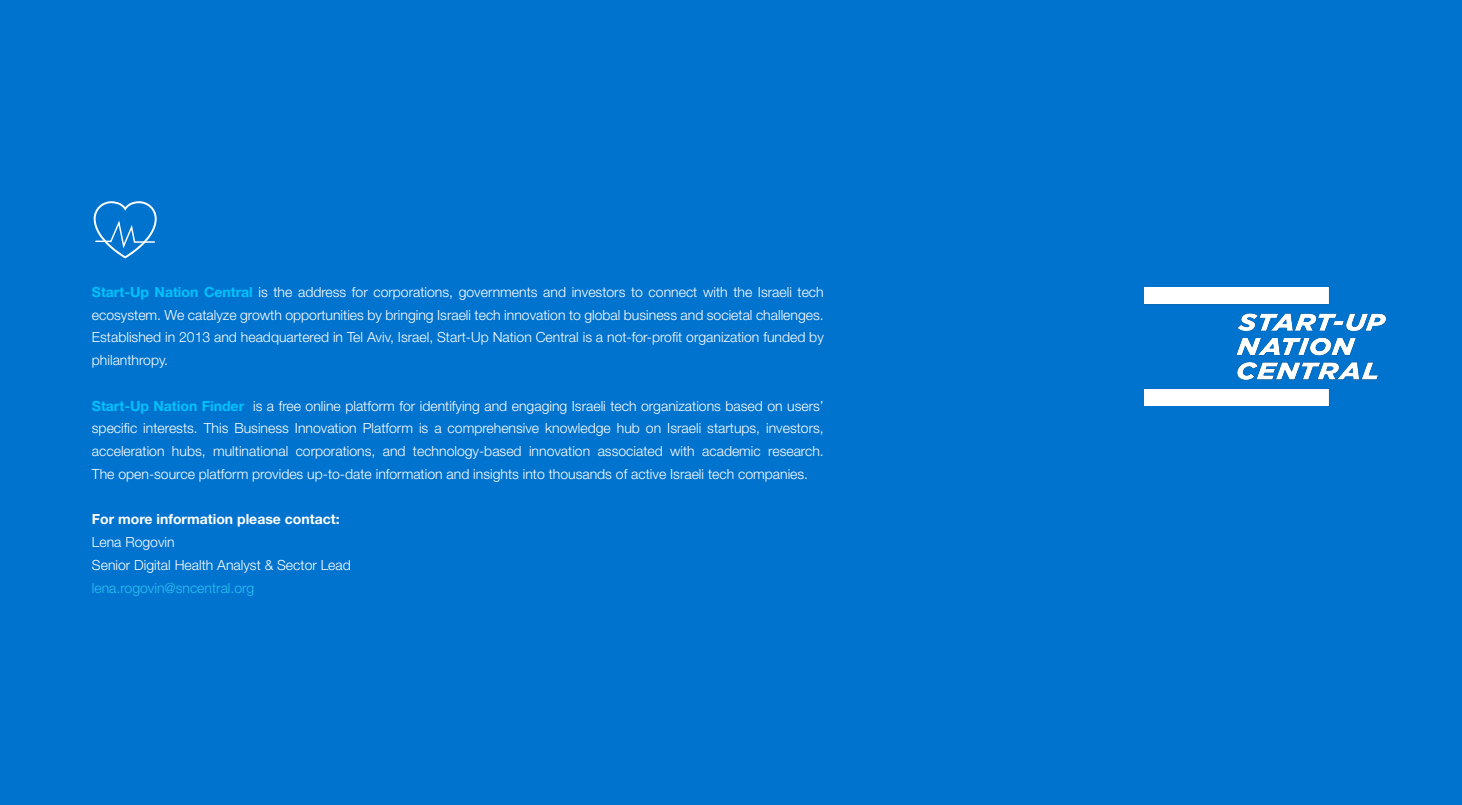
<style>
.page{position:relative;width:1462px;height:805px;background:#fff}
.page>*{position:absolute;margin:0;border:0;box-sizing:border-box;transform-origin:0 0}
.t1{font:300 14px/22.8px "Helvetica Neue LT Std";color:#fff}
.t2{font:700 14px "Helvetica Neue LT Std";color:#fff}
.t3{font:300 14px "Helvetica Neue LT Std";color:#2bc0f1}
.t4{font:700 14px "Helvetica Neue LT Std";color:#00c3fb}
.s1{font-weight:700;color:#00c3fb}
</style>
<div class="page">
<div style="left:0;top:0;width:1461px;height:805px;background:#0073cf"></div>
<img style="left:1144px;top:287px;width:241px;height:119px">
<svg style="left:94px;top:201px;width:63px;height:57px;background:#2587d5"></svg>
<p class="t1" style="left:92px;top:280px;width:733px"><span class="s1">Start-Up Nation Central</span> is the address for corporations, governments and investors to connect with the Israeli tech ecosystem. We catalyze growth opportunities by bringing Israeli tech innovation to global business and societal challenges.</p>
<p class="t1" style="left:92px;top:326px;width:733px">Established in 2013 and headquartered in Tel Aviv, Israel, Start-Up Nation Central is a not-for-profit organization funded by philanthropy.</p>
<p class="t1" style="left:253px;top:394px;width:572px">is a free online platform for identifying and engaging Israeli tech organizations based on users‘</p>
<p class="t4" style="left:92px;top:397px;width:154px">Start-Up Nation Finder</p>
<p class="t1" style="left:92px;top:417px;width:733px">specific interests. This Business Innovation Platform is a comprehensive knowledge hub on Israeli startups, investors,</p>
<p class="t1" style="left:768px;top:440px;width:57px">research.</p>
<p class="t1" style="left:92px;top:440px;width:717px">acceleration<br>The open-source platform provides up-to-date information and insights into thousands of active Israeli tech companies.</p>
<p class="t2" style="left:92px;top:511px;width:249px">For more information please contact:</p>
<p class="t1" style="left:92px;top:531px;width:84px">Lena Rogovin</p>
<p class="t1" style="left:92px;top:553px;width:260px">Senior Digital Health Analyst &amp; Sector Lead</p>
<p class="t3" style="left:92px;top:579px;width:164px">lena.rogovin@sncentral.org</p>
<p class="t1" style="left:172px;top:440px;width:35px">hubs,</p>
<p class="t1" style="left:213px;top:440px;width:77px">multinational</p>
<p class="t1" style="left:296px;top:440px;width:81px">corporations,</p>
<p class="t1" style="left:383px;top:440px;width:24px">and</p>
<p class="t1" style="left:413px;top:440px;width:110px">technology-based</p>
<p class="t1" style="left:529px;top:440px;width:63px">innovation</p>
<p class="t1" style="left:597px;top:440px;width:67px">associated</p>
<p class="t1" style="left:670px;top:440px;width:26px">with</p>
<p class="t1" style="left:702px;top:440px;width:60px">academic</p>
</div>
